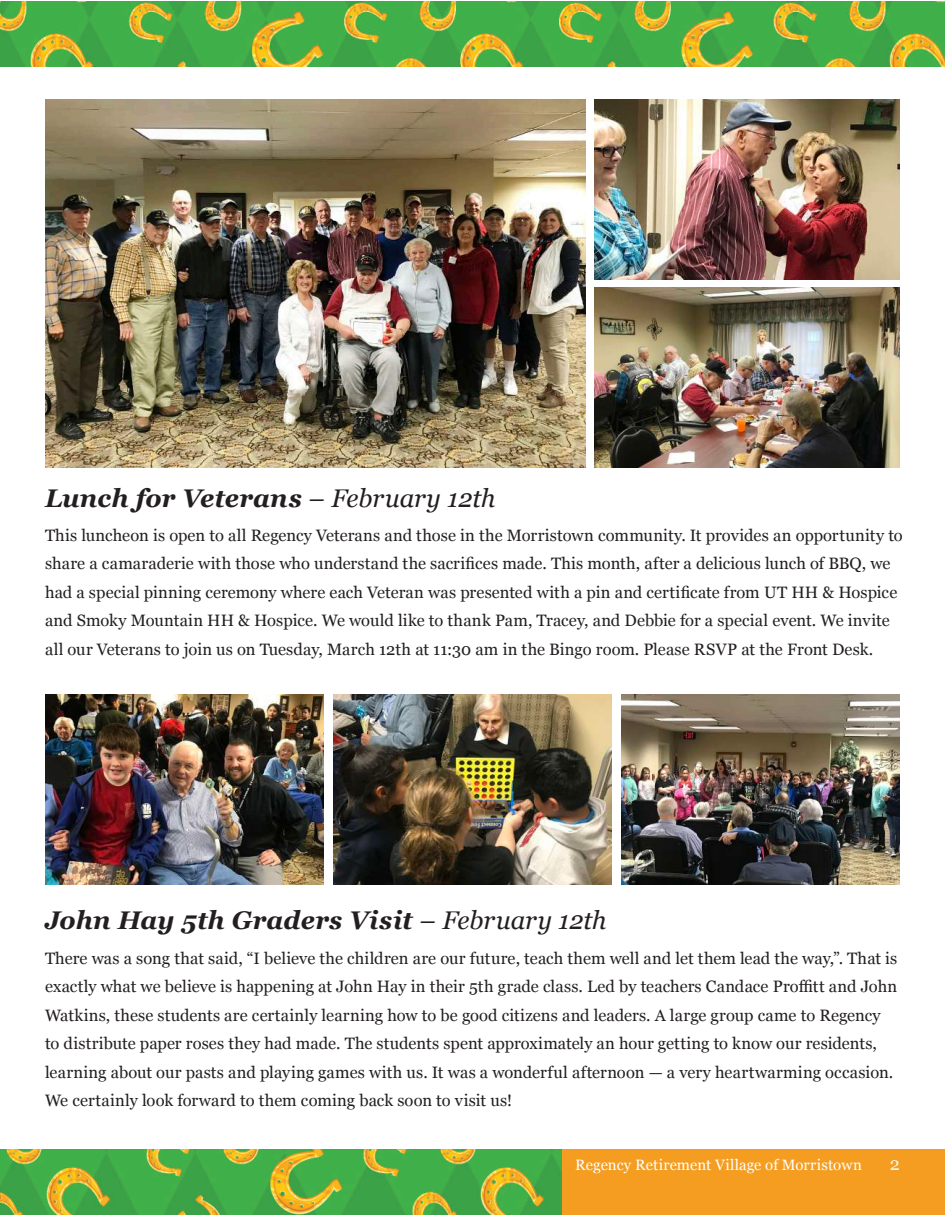
<style>
.page{position:relative;width:945px;height:1215px;background:#fff}
.page>*{position:absolute;margin:0;border:0;box-sizing:border-box;transform-origin:0 0}
.t1{font:italic 700 25.5px "Georgia";letter-spacing:.005em;color:#231f20}
.t2{font:18px "Georgia";color:#f5f6e6}
.t3{font:16.5px/28.5px "Georgia";letter-spacing:.005em;color:#231f20}
.t4{font:15px "Georgia";letter-spacing:.01em;color:#fff}
.s1{font-weight:400}
</style>
<div class="page">
<img style="left:0;top:2px;width:945px;height:64px">
<img style="left:0;top:1149px;width:562px;height:66px">
<div style="left:562px;top:1149px;width:383px;height:66px;background:#f49d21"></div>
<img style="left:45px;top:100px;width:540px;height:368px">
<img style="left:595px;top:100px;width:305px;height:179px">
<img style="left:595px;top:288px;width:305px;height:180px">
<img style="left:45px;top:695px;width:278px;height:189px">
<img style="left:334px;top:695px;width:278px;height:189px">
<img style="left:622px;top:695px;width:278px;height:189px">
<h1 class="t1" style="left:45px;top:479px;width:452px">Lunch for Veterans <span class="s1">– February 12th</span></h1>
<p class="t3" style="left:45px;top:520px;width:859px">This luncheon is open to all Regency Veterans and those in the Morristown community. It provides an opportunity to share a camaraderie with those who understand the sacrifices made. This month, after a delicious lunch of BBQ, we had a special pinning ceremony where each Veteran was presented with a pin and certificate from UT HH &amp; Hospice and Smoky Mountain HH &amp; Hospice. We would like to thank Pam, Tracey, and Debbie for a special event. We invite all our Veterans to join us on Tuesday, March 12th at 11:30 am in the Bingo room. Please RSVP at the Front Desk.</p>
<h1 class="t1" style="left:45px;top:902px;width:563px">John Hay 5th Graders Visit <span class="s1">– February 12th</span></h1>
<p class="t3" style="left:45px;top:943px;width:854px">There was a song that said, “I believe the children are our future, teach them well and let them lead the way,”. That is exactly what we believe is happening at John Hay in their 5th grade class. Led by teachers Candace Proffitt and John Watkins, these students are certainly learning how to be good citizens and leaders. A large group came to Regency to distribute paper roses they had made. The students spent approximately an hour getting to know our residents, learning about our pasts and playing games with us. It was a wonderful afternoon — a very heartwarming occasion.<br>We certainly look forward to them coming back soon to visit us!</p>
<p class="t4" style="left:575px;top:1154px;width:288px">Regency Retirement Village of Morristown</p>
<p class="t2" style="left:890px;top:1151px;width:12px">2</p>
</div>
